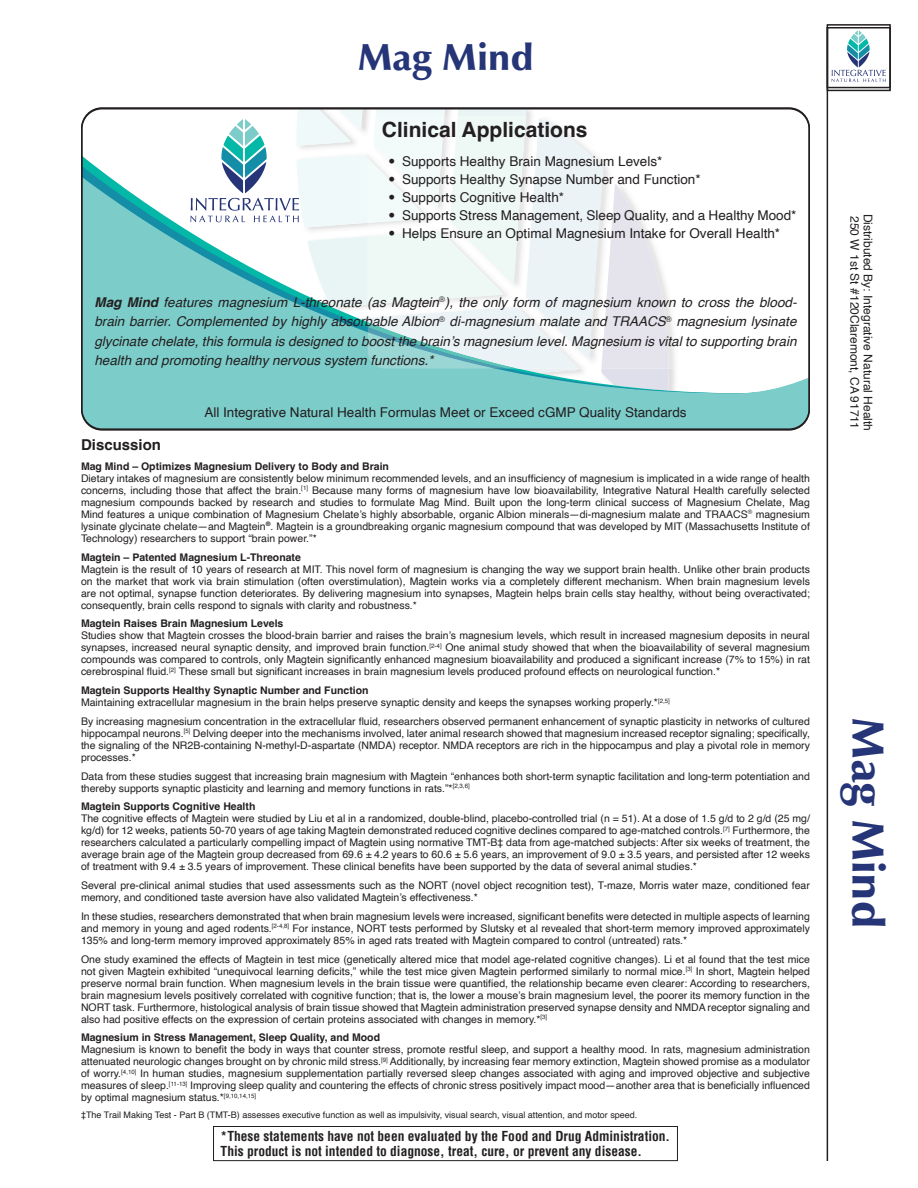
<style>
.page{position:relative;width:918px;height:1188px;background:#fff}
.page>*{position:absolute;margin:0;border:0;box-sizing:border-box;transform-origin:0 0}
.Product_Title_Side{font:900 45px "Optima LT Std";color:#263577}
.Product_Title{font:900 37.5px "Optima LT Std";color:#263577}
.Subheader_Clinical_A{font:700 21px "Helvetica";color:#231f20}
.Subheader{font:700 15px "Helvetica";color:#231f20}
.Text_in_Box{font:italic 13.5px/19.5px "Helvetica";color:#231f20;text-align:justify}
.Distributor_Statemen{font:13.5px "Helvetica";color:#231f20}
.t1{font:700 condensed 13.5px/15px "Helvetica";color:#231f20}
.Contact_Information{font:12px "Helvetica";color:#231f20}
.Body_Text{font:10.5px/12px "Helvetica";color:#231f20;text-align:justify}
.Body_Text-2{font:700 10.5px "Helvetica";color:#231f20}
.t2{font:9px "Helvetica";color:#231f20}
.s1{font-family:"Trade Gothic LT Std"}
.s2{font-weight:700}
</style>
<div class="page">
<svg style="left:81px;top:107px;width:729px;height:322px;fill:#7ccdca"></svg>
<svg style="left:680px;top:116px;width:115px;height:253px"></svg>
<svg style="left:190px;top:110px;width:479px;height:281px"></svg>
<svg style="left:832px;top:30px;width:54px;height:52px"></svg>
<div style="left:827px;top:24px;width:64px;height:64px;border:2px solid #231f20"></div>
<hr style="left:827px;top:27px;width:1px;height:1134px;background:#231f20">
<div style="left:827px;top:27px;width:64px;height:64px;border:2px solid #231f20"></div>
<div style="left:213px;top:1126px;width:465px;height:35px;border:1px solid #231f20"></div>
<p class="Product_Title" style="left:357px;top:35px;width:178px">Mag Mind</p>
<p class="Subheader_Clinical_A" style="left:382px;top:117px;width:207px">Clinical Applications</p>
<p class="Distributor_Statemen" style="left:389px;top:151px;width:275px"><span class="s1">•</span> Supports Healthy Brain Magnesium Levels*</p>
<p class="Distributor_Statemen" style="left:389px;top:169px;width:314px"><span class="s1">•</span> Supports Healthy Synapse Number and Function*</p>
<p class="Distributor_Statemen" style="left:389px;top:187px;width:177px"><span class="s1">•</span> Supports Cognitive Health*</p>
<p class="Distributor_Statemen" style="left:389px;top:205px;width:409px"><span class="s1">•</span> Supports Stress Management, Sleep Quality, and a Healthy Mood*</p>
<p class="Distributor_Statemen" style="left:389px;top:223px;width:393px"><span class="s1">•</span> Helps Ensure an Optimal Magnesium Intake for Overall Health*</p>
<p class="Text_in_Box" style="left:94px;top:293px;width:704px"><span class="s2">Mag Mind</span> features magnesium L-threonate (as Magtein<sup>®</sup>), the only form of magnesium known to cross the blood&shy;brain barrier. Complemented by highly absorbable Albion<sup>®</sup> di-magnesium malate and TRAACS<sup>®</sup> magnesium lysinate glycinate chelate, this formula is designed to boost the brain’s magnesium level. Magnesium is vital to supporting brain health and promoting healthy nervous system functions.*</p>
<p class="Subheader" style="left:81px;top:435px;width:82px">Discussion</p>
<p class="Distributor_Statemen" style="left:204px;top:402px;width:484px">All Integrative Natural Health Formulas Meet or Exceed cGMP Quality Standards</p>
<p class="Body_Text-2" style="left:81px;top:460px;width:310px">Mag Mind – Optimizes Magnesium Delivery to Body and Brain</p>
<p class="Body_Text" style="left:81px;top:473px;width:730px">Dietary intakes of magnesium are consistently below minimum recommended levels, and an insufficiency of magnesium is implicated in a wide range of health concerns, including those that affect the brain.<sup>[1]</sup> Because many forms of magnesium have low bioavailability, Integrative Natural Health carefully selected magnesium compounds backed by research and studies to formulate Mag Mind. Built upon the long-term clinical success of Magnesium Chelate, Mag Mind features a unique combination of Magnesium Chelate’s highly absorbable, organic Albion minerals—di-magnesium malate and TRAACS<sup>®</sup> magnesium lysinate glycinate chelate—and Magtein<sup>®</sup>. Magtein is a groundbreaking organic magnesium compound that was developed by MIT (Massachusetts Institute of Technology) researchers to support “brain power.”*</p>
<p class="Body_Text-2" style="left:81px;top:551px;width:221px">Magtein – Patented Magnesium L-Threonate</p>
<p class="Body_Text" style="left:81px;top:563px;width:730px">Magtein is the result of 10 years of research at MIT. This novel form of magnesium is changing the way we support brain health. Unlike other brain products on the market that work via brain stimulation (often overstimulation), Magtein works via a completely different mechanism. When brain magnesium levels are not optimal, synapse function deteriorates. By delivering magnesium into synapses, Magtein helps brain cells stay healthy, without being overactivated; consequently, brain cells respond to signals with clarity and robustness.*</p>
<p class="Body_Text-2" style="left:81px;top:617px;width:204px">Magtein Raises Brain Magnesium Levels</p>
<p class="Body_Text" style="left:81px;top:630px;width:730px">Studies show that Magtein crosses the blood-brain barrier and raises the brain’s magnesium levels, which result in increased magnesium deposits in neural synapses, increased neural synaptic density, and improved brain function.<sup>[2-4]</sup> One animal study showed that when the bioavailability of several magnesium compounds was compared to controls, only Magtein significantly enhanced magnesium bioavailability and produced a significant increase (7% to 15%) in rat cerebrospinal fluid.<sup>[2]</sup> These small but significant increases in brain magnesium levels produced profound effects on neurological function.*</p>
<p class="Body_Text-2" style="left:81px;top:684px;width:289px">Magtein Supports Healthy Synaptic Number and Function</p>
<p class="Body_Text" style="left:81px;top:697px;width:590px">Maintaining extracellular magnesium in the brain helps preserve synaptic density and keeps the synapses working properly.*<sup>[2,5]</sup></p>
<p class="Body_Text" style="left:81px;top:716px;width:731px">By increasing magnesium concentration in the extracellular fluid, researchers observed permanent enhancement of synaptic plasticity in networks of cultured hippocampal neurons.<sup>[5]</sup> Delving deeper into the mechanisms involved, later animal research showed that magnesium increased receptor signaling; specifically, the signaling of the NR2B-containing N-methyl-D-aspartate (NMDA) receptor. NMDA receptors are rich in the hippocampus and play a pivotal role in memory processes.*</p>
<p class="Body_Text" style="left:81px;top:770px;width:730px">Data from these studies suggest that increasing brain magnesium with Magtein “enhances both short-term synaptic facilitation and long-term potentiation and thereby supports synaptic plasticity and learning and memory functions in rats.”*<sup>[2,3,6]</sup></p>
<p class="Body_Text-2" style="left:81px;top:800px;width:176px">Magtein Supports Cognitive Health</p>
<p class="Body_Text" style="left:81px;top:813px;width:730px">The cognitive effects of Magtein were studied by Liu et al in a randomized, double-blind, placebo-controlled trial (n = 51). At a dose of 1.5 g/d to 2 g/d (25 mg/ kg/d) for 12 weeks, patients 50-70 years of age taking Magtein demonstrated reduced cognitive declines compared to age-matched controls.<sup>[7]</sup> Furthermore, the researchers calculated a particularly compelling impact of Magtein using normative TMT-B‡ data from age-matched subjects: After six weeks of treatment, the average brain age of the Magtein group decreased from 69.6 ± 4.2 years to 60.6 ± 5.6 years, an improvement of 9.0 ± 3.5 years, and persisted after 12 weeks of treatment with 9.4 ± 3.5 years of improvement. These clinical benefits have been supported by the data of several animal studies.*</p>
<p class="Body_Text" style="left:81px;top:880px;width:730px">Several pre-clinical animal studies that used assessments such as the NORT (novel object recognition test), T-maze, Morris water maze, conditioned fear memory, and conditioned taste aversion have also validated Magtein’s effectiveness.*</p>
<p class="Body_Text" style="left:81px;top:911px;width:730px">In these studies, researchers demonstrated that when brain magnesium levels were increased, significant benefits were detected in multiple aspects of learning and memory in young and aged rodents.<sup>[2-4,8]</sup> For instance, NORT tests performed by Slutsky et al revealed that short-term memory improved approximately 135% and long-term memory improved approximately 85% in aged rats treated with Magtein compared to control (untreated) rats.*</p>
<p class="Body_Text" style="left:81px;top:953px;width:730px">One study examined the effects of Magtein in test mice (genetically altered mice that model age-related cognitive changes). Li et al found that the test mice not given Magtein exhibited “unequivocal learning deficits,” while the test mice given Magtein performed similarly to normal mice.<sup>[3]</sup> In short, Magtein helped preserve normal brain function. When magnesium levels in the brain tissue were quantified, the relationship became even clearer: According to researchers, brain magnesium levels positively correlated with cognitive function; that is, the lower a mouse’s brain magnesium level, the poorer its memory function in the NORT task. Furthermore, histological analysis of brain tissue showed that Magtein administration preserved synapse density and NMDA receptor signaling and also had positive effects on the expression of certain proteins associated with changes in memory.*<sup>[3]</sup></p>
<p class="Body_Text-2" style="left:81px;top:1031px;width:301px">Magnesium in Stress Management, Sleep Quality, and Mood</p>
<p class="Body_Text" style="left:81px;top:1044px;width:730px">Magnesium is known to benefit the body in ways that counter stress, promote restful sleep, and support a healthy mood. In rats, magnesium administration attenuated neurologic changes brought on by chronic mild stress.<sup>[9]</sup> Additionally, by increasing fear memory extinction, Magtein showed promise as a modulator of worry.<sup>[4,10]</sup> In human studies, magnesium supplementation partially reversed sleep changes associated with aging and improved objective and subjective measures of sleep.<sup>[11-13]</sup> Improving sleep quality and countering the effects of chronic stress positively impact mood—another area that is beneficially influenced by optimal magnesium status.*<sup>[9,10,14,15]</sup></p>
<p class="t2" style="left:81px;top:1108px;width:558px">‡The Trail Making Test - Part B (TMT-B) assesses executive function as well as impulsivity, visual search, visual attention, and motor speed.</p>
<p class="t1" style="left:221px;top:1129px;width:451px">*These statements have not been evaluated by the Food and Drug Administration.<br>This product is not intended to diagnose, treat, cure, or prevent any disease.</p>
<p class="Contact_Information" style="left:877px;top:214px;width:219px;rotate:90deg">Distributed By: Integrative Natural Health</p>
<p class="Contact_Information" style="left:864px;top:216px;width:214px;rotate:90deg">250 W 1st St #120Claremont, CA 91711</p>
<p class="Product_Title_Side" style="left:894px;top:717px;width:213px;rotate:90deg">Mag Mind</p>
</div>
